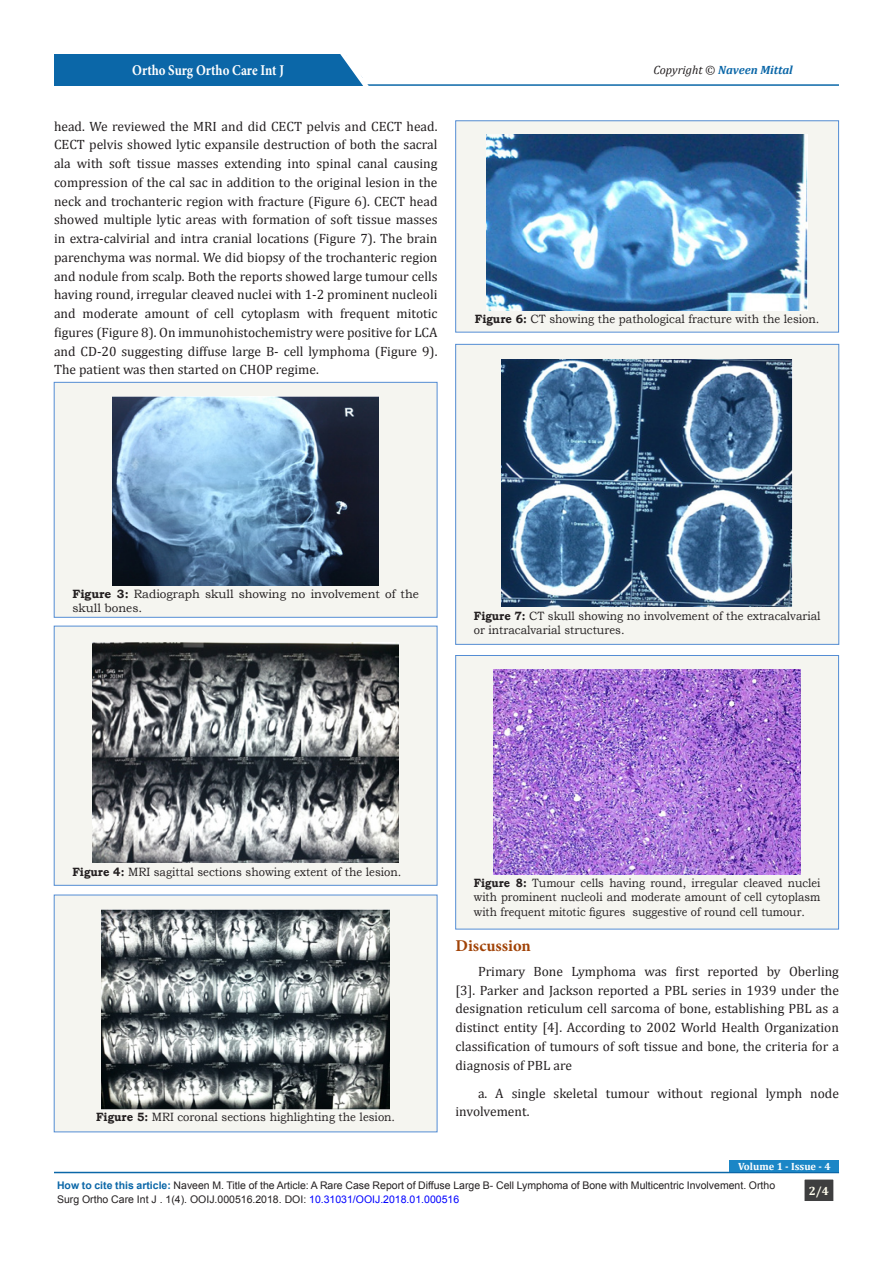
<style>
.page{position:relative;width:893px;height:1263px;background:#fff}
.page>*{position:absolute;margin:0;border:0;box-sizing:border-box;transform-origin:0 0}
.t1{font:700 16.5px "Minion Pro";color:#a14307}
.t2{font:700 15px "Minion Pro";color:#fff;scale:.86 1}
.t3{font:13.5px/18.8px "Cambria";color:#231f20;text-align:justify}
.t4{font:12px/14.4px "Bookman Old Style";color:#231f20;scale:.93 1}
.t5{font:12px/14.4px "Bookman Old Style";color:#231f20;text-align:justify;scale:.91 1}
.t6{font:12px/14.4px "Bookman Old Style";color:#231f20}
.t7{font:italic 700 12px "Cambria";color:#0b67a8}
.t8{font:700 12px "Cambria";color:#fffdee}
.t9{font:10.5px/13.5px "Arial";color:#231f20}
.t10{font:700 10.5px "Cambria";color:#fff}
.s1{font-weight:400;color:#231f20}
.s2{font-weight:700}
.s3{font-weight:700;color:#0b67a8}
.s4{color:#00f}
</style>
<div class="page">
<hr style="left:206px;top:84px;width:633px;height:2px;background:#0b67a8">
<div style="left:54px;top:54px;width:308px;height:32px;background:#0b67a8"></div>
<svg style="left:340px;top:54px;width:34px;height:32px"></svg>
<hr style="left:54px;top:1172px;width:785px;height:1px;background:#0b67a8">
<div style="left:804px;top:1179px;width:30px;height:22px;background:#3e3e3f"></div>
<div style="left:804px;top:1179px;width:30px;height:23px;border:1px solid #fff"></div>
<div style="left:730px;top:1160px;width:109px;height:12px;background:#1b86c6"></div>
<div style="left:54px;top:382px;width:383px;height:235px;background:#f5f5f0"></div>
<div style="left:54px;top:382px;width:383px;height:235px;border:1px solid #548dd4"></div>
<img style="left:112px;top:396px;width:267px;height:189px">
<div style="left:54px;top:626px;width:383px;height:259px;background:#f5f5f0"></div>
<img style="left:93px;top:642px;width:305px;height:221px">
<div style="left:54px;top:895px;width:383px;height:237px;background:#f5f5f0"></div>
<img style="left:102px;top:909px;width:287px;height:200px">
<div style="left:456px;top:121px;width:383px;height:211px;background:#f5f5f0"></div>
<div style="left:455px;top:121px;width:384px;height:211px;border:1px solid #548dd4"></div>
<img style="left:487px;top:135px;width:320px;height:176px">
<div style="left:456px;top:344px;width:383px;height:300px;background:#f5f5f0"></div>
<div style="left:455px;top:344px;width:384px;height:300px;border:1px solid #548dd4"></div>
<img style="left:502px;top:359px;width:290px;height:248px">
<div style="left:456px;top:655px;width:383px;height:274px;background:#f5f5f0"></div>
<div style="left:455px;top:655px;width:384px;height:274px;border:1px solid #548dd4"></div>
<img style="left:493px;top:669px;width:308px;height:205px">
<p class="t2" style="left:132px;top:60px;width:178px">Ortho Surg Ortho Care Int J</p>
<p class="t7" style="left:653px;top:61px;width:141px"><span class="s1">Copyright ©</span> Naveen Mittal</p>
<p class="t3" style="left:54px;top:117px;width:385px">head. We reviewed the MRI and did CECT pelvis and CECT head.<br>CECT pelvis showed lytic expansile destruction of both the sacral ala with soft tissue masses extending into spinal canal causing compression of the cal sac in addition to the original lesion in the neck and trochanteric region with fracture (Figure 6). CECT head showed multiple lytic areas with formation of soft tissue masses in extra-calvirial and intra cranial locations (Figure 7). The brain parenchyma was normal. We did biopsy of the trochanteric region and nodule from scalp. Both the reports showed large tumour cells having round, irregular cleaved nuclei with 1-2 prominent nucleoli and moderate amount of cell cytoplasm with frequent mitotic figures (Figure 8). On immunohistochemistry were positive for LCA and CD-20 suggesting diffuse large B- cell lymphoma (Figure 9).<br>The patient was then started on CHOP regime.</p>
<p class="t4" style="left:475px;top:312px;width:372px"><span class="s2">Figure 6:</span> CT showing the pathological fracture with the lesion.</p>
<p class="t6" style="left:72px;top:587px;width:348px"><span class="s2">Figure 3:</span> Radiograph skull showing no involvement of the skull bones.</p>
<p class="t4" style="left:474px;top:608px;width:374px"><span class="s2">Figure 7:</span> CT skull showing no involvement of the extracalvarial or intracalvarial structures.</p>
<p class="t4" style="left:72px;top:865px;width:355px"><span class="s2">Figure 4:</span> MRI sagittal sections showing extent of the lesion.</p>
<p class="t4" style="left:96px;top:1110px;width:323px"><span class="s2">Figure 5:</span> MRI coronal sections highlighting the lesion.</p>
<p class="t5" style="left:474px;top:876px;width:382px"><span class="s2">Figure 8:</span> Tumour cells having round, irregular cleaved nuclei with prominent nucleoli and moderate amount of cell cytoplasm with frequent mitotic figures suggestive of round cell tumour.</p>
<p class="t1" style="left:455px;top:934px;width:77px">Discussion</p>
<p class="t3" style="left:455px;top:962px;width:385px;text-indent:22px">Primary Bone Lymphoma was first reported by Oberling [3]. Parker and Jackson reported a PBL series in 1939 under the designation reticulum cell sarcoma of bone, establishing PBL as a distinct entity [4]. According to 2002 World Health Organization classification of tumours of soft tissue and bone, the criteria for a diagnosis of PBL are</p>
<p class="t3" style="left:455px;top:1083px;width:385px;text-indent:22px">a. A single skeletal tumour without regional lymph node involvement.</p>
<p class="t10" style="left:738px;top:1159px;width:94px">Volume 1 - Issue - 4</p>
<p class="t9" style="left:57px;top:1179px;width:720px"><span class="s3">How to cite this article:</span> Naveen M. Title of the Article: A Rare Case Report of Diffuse Large B- Cell Lymphoma of Bone with Multicentric Involvement. Ortho<br>Surg Ortho Care Int J . 1(4). OOIJ.000516.2018. DOI: <span class="s4">10.31031/OOIJ.2018.01.000516</span></p>
<p class="t8" style="left:809px;top:1182px;width:22px">2/4</p>
</div>
